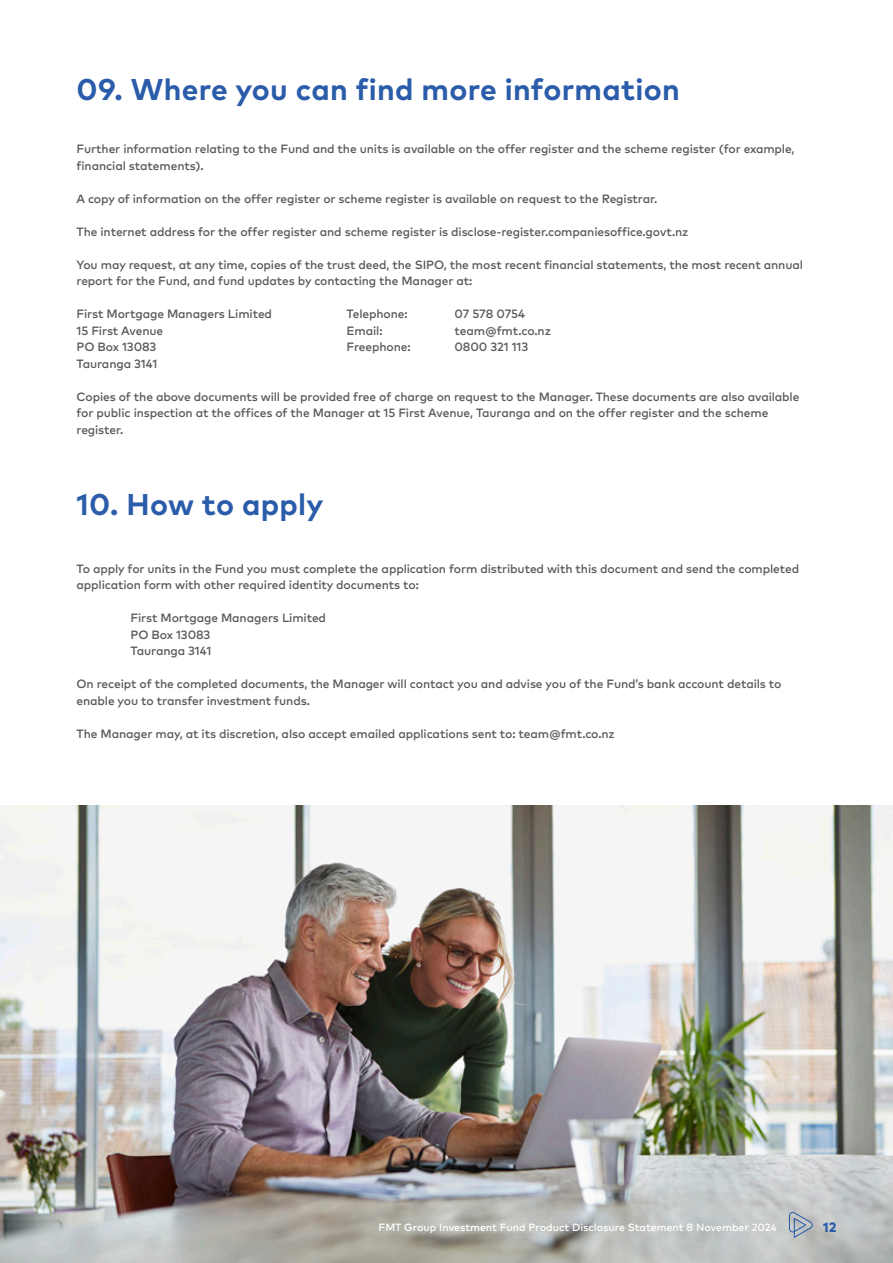
<style>
.page{position:relative;width:893px;height:1263px;background:#fff}
.page>*{position:absolute;margin:0;border:0;box-sizing:border-box;transform-origin:0 0}
.t1{font:700 30px "Mark OT";letter-spacing:.01em;color:#2a5caa}
.t2{font:800 13.5px "Mark OT";color:#2a5caa}
.t3{font:12px/16.5px "Mark OT Medium";letter-spacing:-.01em;color:#58595b}
.t4{font:10.5px "Mark OT Medium";color:#fff}
</style>
<div class="page">
<img style="left:0;top:806px;width:893px;height:457px">
<svg style="left:789px;top:1212px;width:24px;height:26px"></svg>
<h1 class="t1" style="left:77px;top:70px;width:605px">09. Where you can find more information</h1>
<p class="t3" style="left:77px;top:140px;width:720px">Further information relating to the Fund and the units is available on the offer register and the scheme register (for example, financial statements).</p>
<p class="t3" style="left:77px;top:190px;width:582px">A copy of information on the offer register or scheme register is available on request to the Registrar.</p>
<p class="t3" style="left:77px;top:223px;width:613px">The internet address for the offer register and scheme register is disclose-register.companiesoffice.govt.nz</p>
<p class="t3" style="left:77px;top:256px;width:728px">You may request, at any time, copies of the trust deed, the SIPO, the most recent financial statements, the most recent annual report for the Fund, and fund updates by contacting the Manager at:</p>
<p class="t3" style="left:77px;top:305px;width:197px">First Mortgage Managers Limited</p>
<p class="t3" style="left:347px;top:305px;width:63px">Telephone:</p>
<p class="t3" style="left:455px;top:305px;width:72px">07 578 0754</p>
<p class="t3" style="left:77px;top:322px;width:88px">15 First Avenue</p>
<p class="t3" style="left:347px;top:322px;width:38px">Email:</p>
<p class="t3" style="left:455px;top:322px;width:98px">team@fmt.co.nz</p>
<p class="t3" style="left:77px;top:338px;width:81px">PO Box 13083</p>
<p class="t3" style="left:347px;top:338px;width:66px">Freephone:</p>
<p class="t3" style="left:455px;top:338px;width:75px">0800 321 113</p>
<p class="t3" style="left:77px;top:355px;width:82px">Tauranga 3141</p>
<p class="t3" style="left:77px;top:388px;width:724px">Copies of the above documents will be provided free of charge on request to the Manager. These documents are also available for public inspection at the offices of the Manager at 15 First Avenue, Tauranga and on the offer register and the scheme register.</p>
<h1 class="t1" style="left:77px;top:485px;width:248px">10. How to apply</h1>
<p class="t3" style="left:77px;top:560px;width:724px">To apply for units in the Fund you must complete the application form distributed with this document and send the completed application form with other required identity documents to:</p>
<p class="t3" style="left:131px;top:610px;width:197px">First Mortgage Managers Limited<br>PO Box 13083<br>Tauranga 3141</p>
<p class="t3" style="left:77px;top:676px;width:706px">On receipt of the completed documents, the Manager will contact you and advise you of the Fund’s bank account details to enable you to transfer investment funds.</p>
<p class="t3" style="left:77px;top:725px;width:540px">The Manager may, at its discretion, also accept emailed applications sent to: team@fmt.co.nz</p>
<p class="t4" style="left:378px;top:1220px;width:400px">FMT Group Investment Fund Product Disclosure Statement 8 November 2024</p>
<p class="t2" style="left:823px;top:1218px;width:15px">12</p>
</div>
